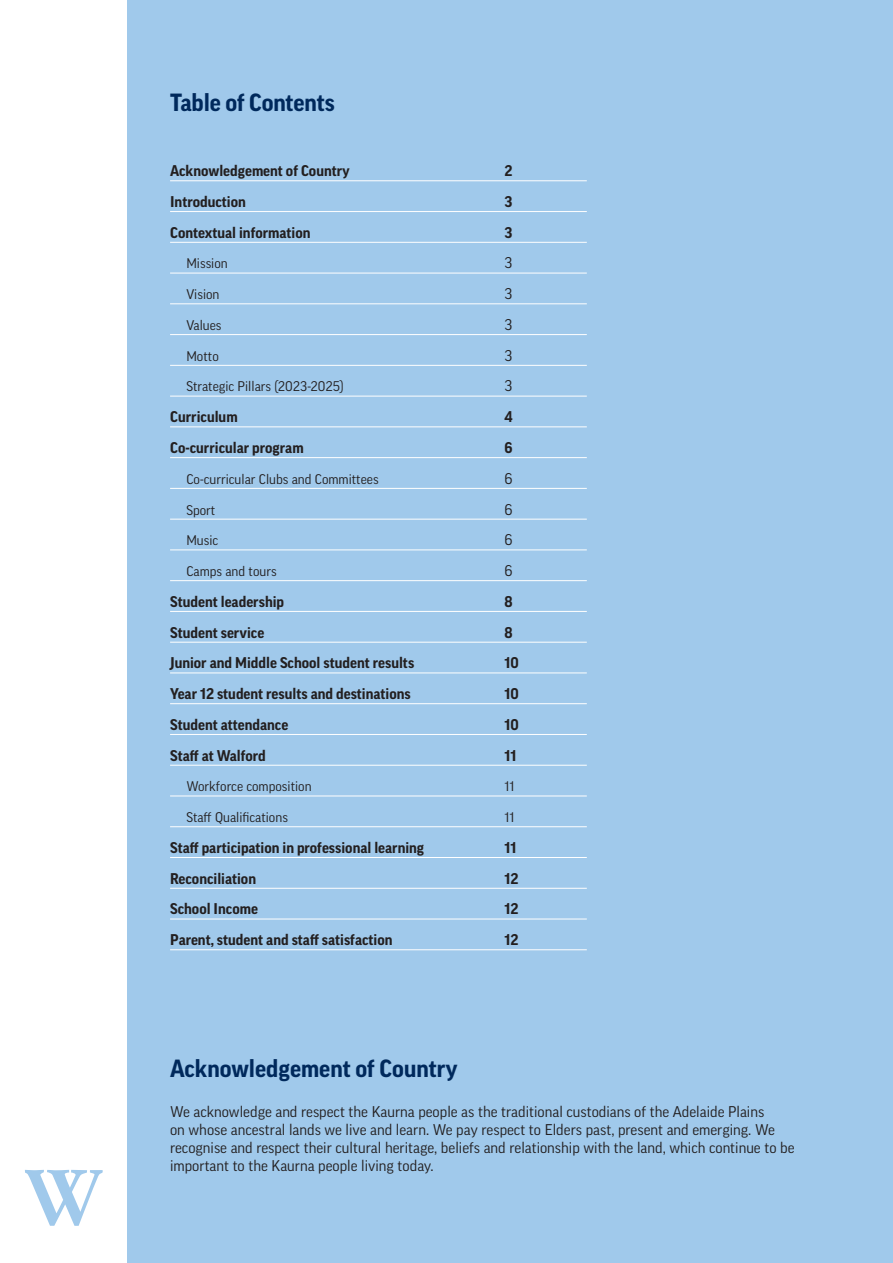
<style>
.page{position:relative;width:893px;height:1263px;background:#fff}
.page>*{position:absolute;margin:0;border:0;box-sizing:border-box;transform-origin:0 0}
.t1{font:700 24px "Good Pro";color:#00295c}
.t2{font:700 15px "Good Pro";color:#231f20}
.t3{font:15px/18px "Good Pro";color:#231f20}
.t4{font:13.5px "Good Pro";color:#231f20}
</style>
<div class="page">
<div style="left:128px;top:0;width:765px;height:1263px;background:#a0c9eb"></div>
<svg style="left:25px;top:1170px;width:78px;height:56px"></svg>
<hr style="left:170px;top:180px;width:417px;height:1px;background:#fff">
<hr style="left:170px;top:211px;width:417px;height:1px;background:#fff">
<hr style="left:170px;top:242px;width:417px;height:1px;background:#fff">
<hr style="left:170px;top:273px;width:417px;height:1px;background:#fff">
<hr style="left:170px;top:303px;width:417px;height:1px;background:#fff">
<hr style="left:170px;top:334px;width:417px;height:1px;background:#fff">
<hr style="left:170px;top:365px;width:417px;height:1px;background:#fff">
<hr style="left:170px;top:396px;width:417px;height:1px;background:#fff">
<hr style="left:170px;top:426px;width:417px;height:1px;background:#fff">
<hr style="left:170px;top:457px;width:417px;height:1px;background:#fff">
<hr style="left:170px;top:488px;width:417px;height:1px;background:#fff">
<hr style="left:170px;top:519px;width:417px;height:1px;background:#fff">
<hr style="left:170px;top:549px;width:417px;height:1px;background:#fff">
<hr style="left:170px;top:580px;width:417px;height:1px;background:#fff">
<hr style="left:170px;top:611px;width:417px;height:1px;background:#fff">
<hr style="left:170px;top:642px;width:417px;height:1px;background:#fff">
<hr style="left:170px;top:672px;width:417px;height:1px;background:#fff">
<hr style="left:170px;top:703px;width:417px;height:1px;background:#fff">
<hr style="left:170px;top:734px;width:417px;height:1px;background:#fff">
<hr style="left:170px;top:765px;width:417px;height:1px;background:#fff">
<hr style="left:170px;top:796px;width:417px;height:1px;background:#fff">
<hr style="left:170px;top:826px;width:417px;height:1px;background:#fff">
<hr style="left:170px;top:857px;width:417px;height:1px;background:#fff">
<hr style="left:170px;top:888px;width:417px;height:1px;background:#fff">
<hr style="left:170px;top:919px;width:417px;height:1px;background:#fff">
<hr style="left:170px;top:949px;width:417px;height:1px;background:#fff">
<h1 class="t1" style="left:170px;top:89px;width:166px">Table of Contents</h1>
<p class="t2" style="left:170px;top:162px;width:181px">Acknowledgement of Country</p>
<p class="t2" style="left:505px;top:162px;width:10px">2</p>
<p class="t2" style="left:170px;top:193px;width:77px">Introduction</p>
<p class="t2" style="left:505px;top:193px;width:9px">3</p>
<p class="t2" style="left:170px;top:224px;width:142px">Contextual information</p>
<p class="t2" style="left:505px;top:224px;width:9px">3</p>
<p class="t4" style="left:186px;top:256px;width:43px">Mission</p>
<p class="t3" style="left:505px;top:254px;width:9px">3</p>
<p class="t4" style="left:186px;top:287px;width:35px">Vision</p>
<p class="t3" style="left:505px;top:285px;width:9px">3</p>
<p class="t4" style="left:186px;top:317px;width:37px">Values</p>
<p class="t3" style="left:505px;top:316px;width:9px">3</p>
<p class="t4" style="left:186px;top:348px;width:34px">Motto</p>
<p class="t3" style="left:505px;top:346px;width:9px">3</p>
<p class="t4" style="left:186px;top:379px;width:159px">Strategic Pillars (2023-2025)</p>
<p class="t3" style="left:505px;top:377px;width:9px">3</p>
<p class="t2" style="left:170px;top:408px;width:69px">Curriculum</p>
<p class="t2" style="left:505px;top:408px;width:10px">4</p>
<p class="t2" style="left:170px;top:439px;width:135px">Co-curricular program</p>
<p class="t2" style="left:505px;top:439px;width:10px">6</p>
<p class="t4" style="left:186px;top:471px;width:194px">Co-curricular Clubs and Committees</p>
<p class="t3" style="left:505px;top:469px;width:10px">6</p>
<p class="t4" style="left:186px;top:502px;width:31px">Sport</p>
<p class="t3" style="left:505px;top:500px;width:10px">6</p>
<p class="t4" style="left:186px;top:533px;width:33px">Music</p>
<p class="t3" style="left:505px;top:531px;width:10px">6</p>
<p class="t4" style="left:186px;top:563px;width:92px">Camps and tours</p>
<p class="t3" style="left:505px;top:562px;width:10px">6</p>
<p class="t2" style="left:170px;top:593px;width:116px">Student leadership</p>
<p class="t2" style="left:505px;top:593px;width:10px">8</p>
<p class="t2" style="left:170px;top:624px;width:96px">Student service</p>
<p class="t2" style="left:505px;top:624px;width:10px">8</p>
<p class="t2" style="left:170px;top:654px;width:246px">Junior and Middle School student results</p>
<p class="t2" style="left:505px;top:654px;width:16px">10</p>
<p class="t2" style="left:170px;top:685px;width:242px">Year 12 student results and destinations</p>
<p class="t2" style="left:505px;top:685px;width:16px">10</p>
<p class="t2" style="left:170px;top:716px;width:120px">Student attendance</p>
<p class="t2" style="left:505px;top:716px;width:16px">10</p>
<p class="t2" style="left:170px;top:747px;width:97px">Staff at Walford</p>
<p class="t2" style="left:505px;top:747px;width:13px">11</p>
<p class="t4" style="left:186px;top:779px;width:127px">Workforce composition</p>
<p class="t4" style="left:505px;top:779px;width:11px">11</p>
<p class="t4" style="left:186px;top:809px;width:103px">Staff Qualifications</p>
<p class="t4" style="left:505px;top:809px;width:11px">11</p>
<p class="t2" style="left:170px;top:839px;width:256px">Staff participation in professional learning</p>
<p class="t2" style="left:505px;top:839px;width:13px">11</p>
<p class="t2" style="left:170px;top:870px;width:87px">Reconciliation</p>
<p class="t2" style="left:505px;top:870px;width:15px">12</p>
<p class="t2" style="left:170px;top:900px;width:89px">School Income</p>
<p class="t2" style="left:505px;top:900px;width:15px">12</p>
<p class="t2" style="left:170px;top:931px;width:224px">Parent, student and staff satisfaction</p>
<p class="t2" style="left:505px;top:931px;width:15px">12</p>
<h1 class="t1" style="left:170px;top:1055px;width:289px">Acknowledgement of Country</h1>
<p class="t3" style="left:170px;top:1102px;width:626px">We acknowledge and respect the Kaurna people as the traditional custodians of the Adelaide Plains<br>on whose ancestral lands we live and learn. We pay respect to Elders past, present and emerging. We recognise and respect their cultural heritage, beliefs and relationship with the land, which continue to be important to the Kaurna people living today.</p>
</div>
